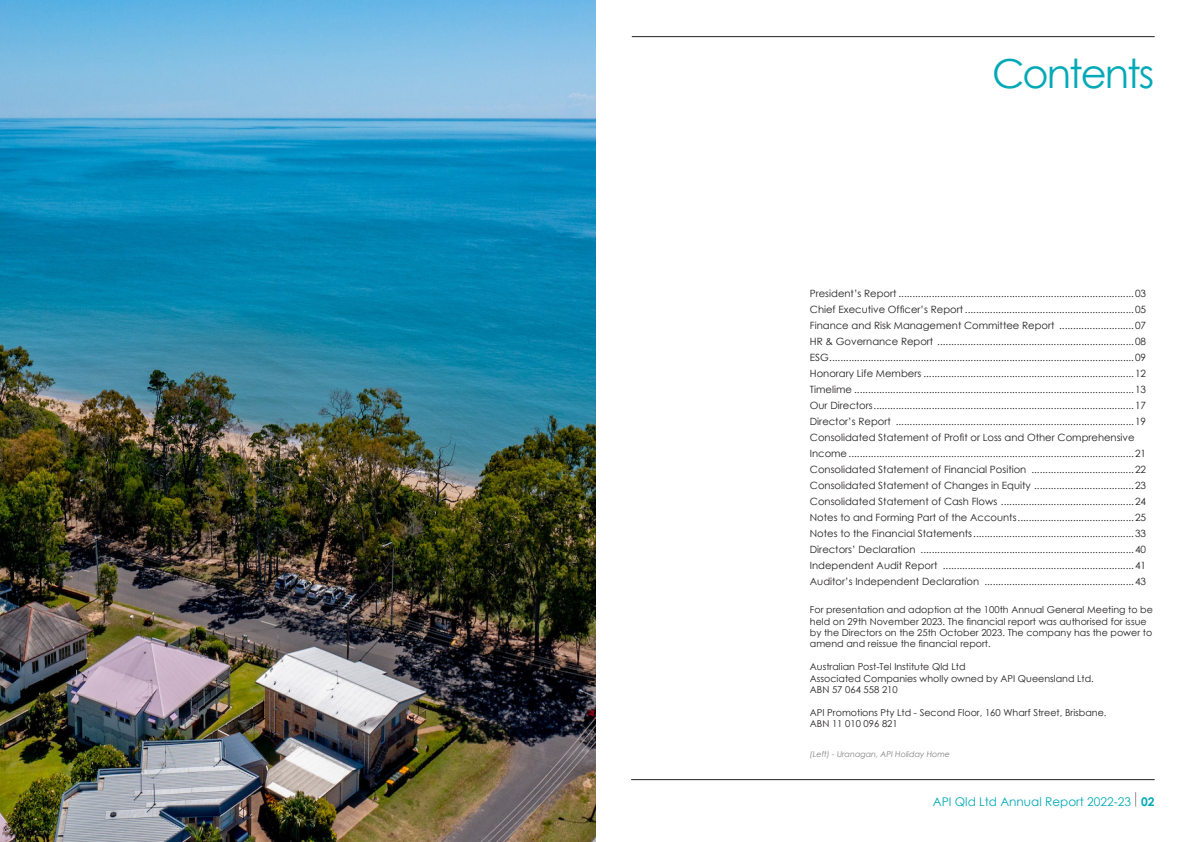
<style>
.page{position:relative;width:1191px;height:842px;background:#fff}
.page>*{position:absolute;margin:0;border:0;box-sizing:border-box;transform-origin:0 0}
.t1{font:40px "Century Gothic";letter-spacing:-.05em;color:#00a9b7}
.t2{font:12px "Century Gothic";color:#00a9b7}
.t3{font:700 12px "Century Gothic";color:#00a9b7}
.t4{font:10px/16px "Century Gothic";color:#231f20}
.t5{font:9.5px/11.4px "Century Gothic";color:#231f20}
.t6{font:italic 8px "Century Gothic";color:#808285}
</style>
<div class="page">
<hr style="left:632px;top:36px;width:522px;height:1px;background:#231f20">
<svg style="left:1135px;top:792px;width:1px;height:14px"></svg>
<hr style="left:631px;top:779px;width:523px;height:1px;background:#231f20">
<img style="left:0;top:0;width:595px;height:842px">
<p class="t1" style="left:992px;top:46px;width:164px">Contents</p>
<p class="t4" style="left:810px;top:285px;width:338px">President’s Report .....................................................................................03</p>
<p class="t4" style="left:810px;top:301px;width:338px">Chief Executive Officer’s Report .............................................................05</p>
<p class="t4" style="left:810px;top:317px;width:338px">Finance and Risk Management Committee Report ...........................07</p>
<p class="t4" style="left:810px;top:333px;width:338px">HR &amp; Governance Report .......................................................................08</p>
<p class="t4" style="left:810px;top:349px;width:338px">ESG..............................................................................................................09</p>
<p class="t4" style="left:810px;top:365px;width:338px">Honorary Life Members ............................................................................12</p>
<p class="t4" style="left:810px;top:381px;width:338px">Timelime .....................................................................................................13</p>
<p class="t4" style="left:810px;top:397px;width:338px">Our Directors..............................................................................................17</p>
<p class="t4" style="left:810px;top:413px;width:338px">Director’s Report ......................................................................................19</p>
<p class="t4" style="left:810px;top:429px;width:338px">Consolidated Statement of Profit or Loss and Other Comprehensive<br>Income.......................................................................................................21</p>
<p class="t4" style="left:810px;top:461px;width:338px">Consolidated Statement of Financial Position .....................................22</p>
<p class="t4" style="left:810px;top:477px;width:338px">Consolidated Statement of Changes in Equity ....................................23</p>
<p class="t4" style="left:810px;top:493px;width:338px">Consolidated Statement of Cash Flows ................................................24</p>
<p class="t4" style="left:810px;top:509px;width:338px">Notes to and Forming Part of the Accounts..........................................25</p>
<p class="t4" style="left:810px;top:525px;width:338px">Notes to the Financial Statements..........................................................33</p>
<p class="t4" style="left:810px;top:541px;width:338px">Directors’ Declaration .............................................................................40</p>
<p class="t4" style="left:810px;top:557px;width:338px">Independent Audit Report .....................................................................41</p>
<p class="t4" style="left:810px;top:573px;width:338px">Auditor’s Independent Declaration ......................................................43</p>
<p class="t5" style="left:810px;top:604px;width:344px">For presentation and adoption at the 100th Annual General Meeting to be held on 29th November 2023. The financial report was authorised for issue by the Directors on the 25th October 2023. The company has the power to amend and reissue the financial report.</p>
<p class="t5" style="left:810px;top:661px;width:157px">Australian Post-Tel Institute Qld Ltd</p>
<p class="t5" style="left:810px;top:672px;width:285px">Associated Companies wholly owned by API Queensland Ltd.<br>ABN 57 064 558 210</p>
<p class="t5" style="left:810px;top:706px;width:298px">API Promotions Pty Ltd - Second Floor, 160 Wharf Street, Brisbane.</p>
<p class="t5" style="left:810px;top:718px;width:89px">ABN 11 010 096 821</p>
<p class="t6" style="left:810px;top:749px;width:142px">(Left) - Uranagan, API Holiday Home</p>
<p class="t2" style="left:932px;top:793px;width:200px">API Qld Ltd Annual Report 2022-23</p>
<p class="t3" style="left:1141px;top:793px;width:15px">02</p>
</div>
